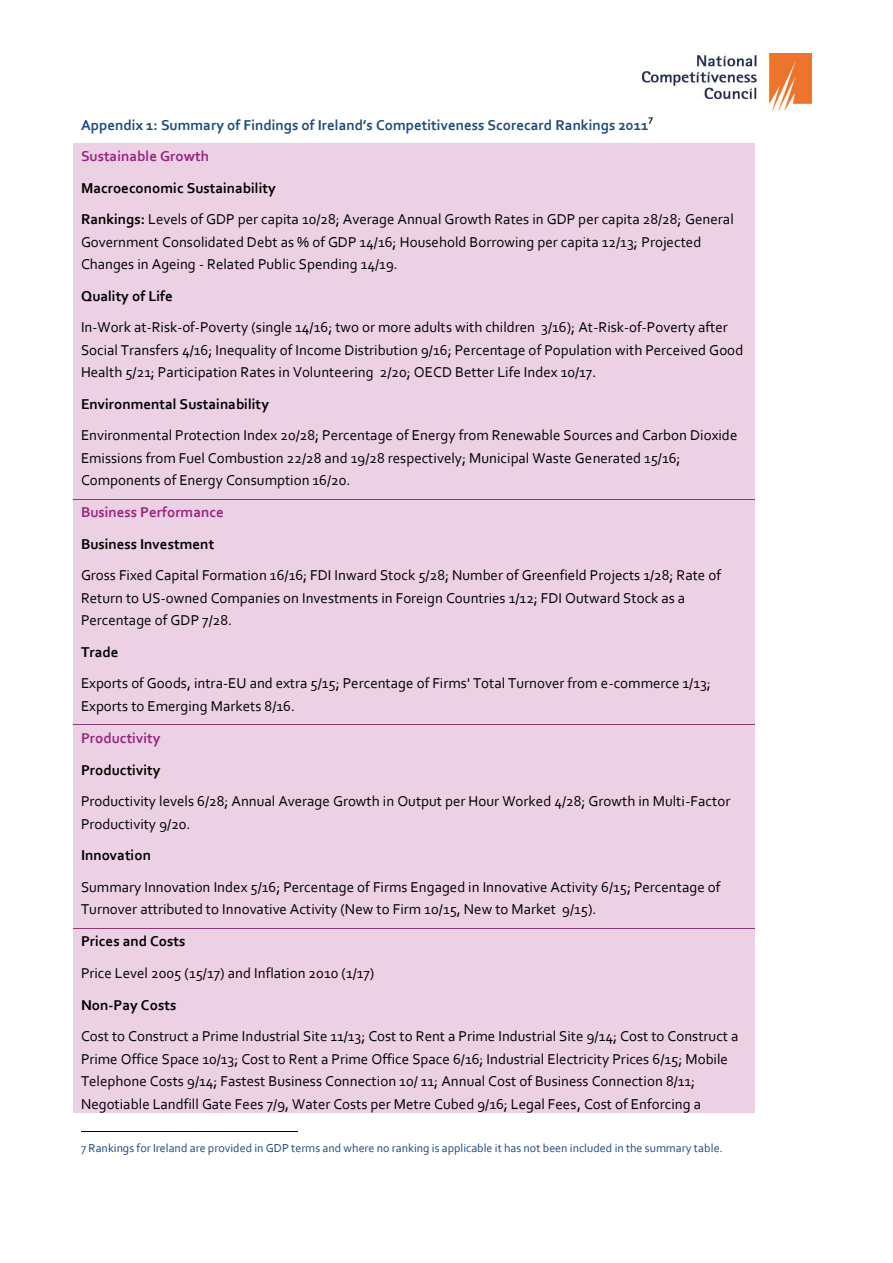
<style>
.page{position:relative;width:893px;height:1263px;background:#fff}
.page>*{position:absolute;margin:0;border:0;box-sizing:border-box;transform-origin:0 0}
.t1{font:15px/22.5px "Corbel";color:#000}
.t2{font:700 15px "Corbel";color:#000}
.t3{font:700 15px "Corbel";color:#1f497d}
.t4{font:700 15px "Corbel";color:#982681}
.t5{font:12px "Corbel";color:#1f497d}
.t6{font:700 9.75px "Corbel";color:#000}
.s1{font-weight:700}
</style>
<div class="page">
<img style="left:643px;top:53px;width:168px;height:58px">
<div style="left:73px;top:143px;width:682px;height:356px;background:#ecd0e3"></div>
<div style="left:73px;top:499px;width:682px;height:225px;background:#ecd0e3"></div>
<hr style="left:73px;top:499px;width:682px;height:1px;background:#8f3975">
<div style="left:73px;top:725px;width:682px;height:203px;background:#ecd0e3"></div>
<hr style="left:73px;top:724px;width:682px;height:1px;background:#8f3975">
<div style="left:73px;top:928px;width:682px;height:185px;background:#ecd0e3"></div>
<hr style="left:73px;top:928px;width:682px;height:1px;background:#8f3975">
<hr style="left:81px;top:1131px;width:216px;height:1px;background:#000">
<p class="t3" style="left:81px;top:118px;width:569px">Appendix 1: Summary of Findings of Ireland’s Competitiveness Scorecard Rankings 2011</p>
<p class="t6" style="left:649px;top:115px;width:6px">7</p>
<p class="t4" style="left:81px;top:150px;width:130px">Sustainable Growth</p>
<p class="t2" style="left:81px;top:181px;width:196px">Macroeconomic Sustainability</p>
<p class="t1" style="left:81px;top:209px;width:654px"><span class="s1">Rankings:</span> Levels of GDP per capita 10/28; Average Annual Growth Rates in GDP per capita 28/28; General<br>Government Consolidated Debt as % of GDP 14/16; Household Borrowing per capita 12/13; Projected<br>Changes in Ageing - Related Public Spending 14/19.</p>
<p class="t2" style="left:81px;top:289px;width:93px">Quality of Life</p>
<p class="t1" style="left:81px;top:317px;width:664px">In-Work at-Risk-of-Poverty (single 14/16; two or more adults with children 3/16); At-Risk-of-Poverty after<br>Social Transfers 4/16; Inequality of Income Distribution 9/16; Percentage of Population with Perceived Good<br>Health 5/21; Participation Rates in Volunteering 2/20; OECD Better Life Index 10/17.</p>
<p class="t2" style="left:81px;top:398px;width:190px">Environmental Sustainability</p>
<p class="t1" style="left:81px;top:425px;width:658px">Environmental Protection Index 20/28; Percentage of Energy from Renewable Sources and Carbon Dioxide<br>Emissions from Fuel Combustion 22/28 and 19/28 respectively; Municipal Waste Generated 15/16;<br>Components of Energy Consumption 16/20.</p>
<p class="t4" style="left:81px;top:506px;width:144px">Business Performance</p>
<p class="t2" style="left:81px;top:538px;width:135px">Business Investment</p>
<p class="t1" style="left:81px;top:565px;width:642px">Gross Fixed Capital Formation 16/16; FDI Inward Stock 5/28; Number of Greenfield Projects 1/28; Rate of<br>Return to US-owned Companies on Investments in Foreign Countries 1/12; FDI Outward Stock as a<br>Percentage of GDP 7/28.</p>
<p class="t2" style="left:81px;top:646px;width:39px">Trade</p>
<p class="t1" style="left:81px;top:674px;width:631px">Exports of Goods, intra-EU and extra 5/15; Percentage of Firms' Total Turnover from e-commerce 1/13;<br>Exports to Emerging Markets 8/16.</p>
<p class="t4" style="left:81px;top:732px;width:81px">Productivity</p>
<p class="t2" style="left:81px;top:763px;width:81px">Productivity</p>
<p class="t1" style="left:81px;top:791px;width:651px">Productivity levels 6/28; Annual Average Growth in Output per Hour Worked 4/28; Growth in Multi-Factor<br>Productivity 9/20.</p>
<p class="t2" style="left:81px;top:849px;width:71px">Innovation</p>
<p class="t1" style="left:81px;top:877px;width:641px">Summary Innovation Index 5/16; Percentage of Firms Engaged in Innovative Activity 6/15; Percentage of<br>Turnover attributed to Innovative Activity (New to Firm 10/15, New to Market 9/15).</p>
<p class="t2" style="left:81px;top:935px;width:106px">Prices and Costs</p>
<p class="t1" style="left:81px;top:963px;width:295px">Price Level 2005 (15/17) and Inflation 2010 (1/17)</p>
<p class="t2" style="left:81px;top:998px;width:97px">Non-Pay Costs</p>
<p class="t1" style="left:81px;top:1026px;width:659px">Cost to Construct a Prime Industrial Site 11/13; Cost to Rent a Prime Industrial Site 9/14; Cost to Construct a Prime Office Space 10/13; Cost to Rent a Prime Office Space 6/16; Industrial Electricity Prices 6/15; Mobile Telephone Costs 9/14; Fastest Business Connection 10/ 11; Annual Cost of Business Connection 8/11; Negotiable Landfill Gate Fees 7/9, Water Costs per Metre Cubed 9/16; Legal Fees, Cost of Enforcing a</p>
<p class="t5" style="left:81px;top:1143px;width:643px">7 Rankings for Ireland are provided in GDP terms and where no ranking is applicable it has not been included in the summary table.</p>
</div>
